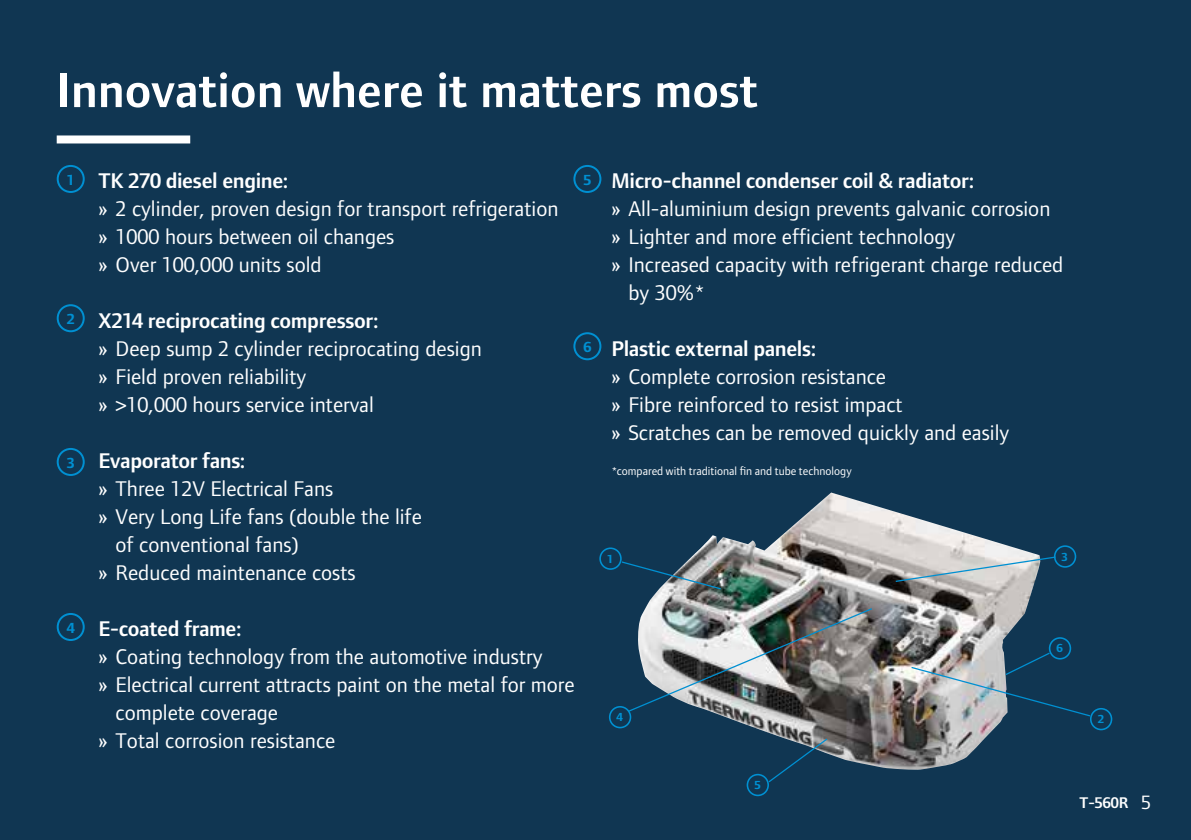
<style>
.page{position:relative;width:1191px;height:840px;background:#fff}
.page>*{position:absolute;margin:0;border:0;box-sizing:border-box;transform-origin:0 0}
.t1{font:600 50px "Foundry Form Sans Blonde";color:#fff}
.t2{font:22px/28px "Foundry Form Sans Blonde";color:#fff}
.t3{font:600 22px "Foundry Form Sans Blonde";letter-spacing:-.015em;color:#fff}
.t4{font:600 16px "Foundry Form Sans Blonde";color:#fff}
.t5{font:700 15.2px "Foundry Form Sans Blonde";color:#0090d2}
.t6{font:12px "Foundry Form Sans Blonde";color:#fff}
.t7{font:700 12px "Foundry Form Sans Blonde";color:#0090d2}
.s1{font-weight:400;font-size:20px}
</style>
<div class="page">
<div style="left:0;top:0;width:1191px;height:839px;background:#103652"></div>
<div style="left:57px;top:165px;width:28px;height:28px;border:2px solid #0090d2;border-radius:50%"></div>
<div style="left:573px;top:165px;width:28px;height:28px;border:2px solid #0090d2;border-radius:50%"></div>
<div style="left:57px;top:304px;width:28px;height:28px;border:2px solid #0090d2;border-radius:50%"></div>
<div style="left:573px;top:332px;width:28px;height:28px;border:2px solid #0090d2;border-radius:50%"></div>
<div style="left:57px;top:447px;width:28px;height:28px;border:2px solid #0090d2;border-radius:50%"></div>
<div style="left:57px;top:612px;width:28px;height:28px;border:2px solid #0090d2;border-radius:50%"></div>
<img style="left:646px;top:492px;width:393px;height:277px">
<svg style="left:620px;top:560px;width:102px;height:30px"></svg>
<div style="left:1090px;top:707px;width:22px;height:23px;border:2px solid #0090d2;border-radius:50%"></div>
<div style="left:599px;top:547px;width:22px;height:22px;border:2px solid #0090d2;border-radius:50%"></div>
<div style="left:1048px;top:636px;width:23px;height:23px;border:2px solid #0090d2;border-radius:50%"></div>
<div style="left:609px;top:705px;width:22px;height:23px;border:2px solid #0090d2;border-radius:50%"></div>
<div style="left:746px;top:773px;width:23px;height:22px;border:2px solid #0090d2;border-radius:50%"></div>
<div style="left:1054px;top:545px;width:22px;height:22px;border:2px solid #0090d2;border-radius:50%"></div>
<svg style="left:767px;top:736px;width:61px;height:47px"></svg>
<img style="left:626px;top:606px;width:247px;height:106px">
<img style="left:910px;top:651px;width:181px;height:66px">
<svg style="left:894px;top:555px;width:163px;height:27px;background:#b0b8bc"></svg>
<div style="left:57px;top:135px;width:133px;height:8px;background:#fff"></div>
<h1 class="t1" style="left:57px;top:62px;width:703px">Innovation where it matters most</h1>
<p class="t3" style="left:99px;top:168px;width:191px">TK 270 diesel engine:</p>
<p class="t2" style="left:99px;top:194px;width:461px">» 2 cylinder, proven design for transport refrigeration » 1000 hours between oil changes<br>» Over 100,000 units sold</p>
<p class="t3" style="left:99px;top:308px;width:281px">X214 reciprocating compressor:</p>
<p class="t2" style="left:99px;top:334px;width:385px">» Deep sump 2 cylinder reciprocating design » Field proven reliability<br>» &gt;10,000 hours service interval</p>
<p class="t3" style="left:99px;top:448px;width:148px">Evaporator fans:</p>
<p class="t2" style="left:99px;top:474px;width:236px">» Three 12V Electrical Fans</p>
<p class="t2" style="left:99px;top:502px;width:325px">» Very Long Life fans (double the life</p>
<p class="t2" style="left:116px;top:530px;width:185px">of conventional fans)</p>
<p class="t2" style="left:99px;top:558px;width:258px">» Reduced maintenance costs</p>
<p class="t3" style="left:99px;top:616px;width:144px">E-coated frame:</p>
<p class="t2" style="left:99px;top:642px;width:445px">» Coating technology from the automotive industry</p>
<p class="t2" style="left:99px;top:670px;width:477px">» Electrical current attracts paint on the metal for more</p>
<p class="t2" style="left:116px;top:698px;width:164px">complete coverage</p>
<p class="t2" style="left:99px;top:726px;width:238px">» Total corrosion resistance</p>
<p class="t5" style="left:67px;top:171px;width:10px">1</p>
<p class="t5" style="left:583px;top:171px;width:10px">5</p>
<p class="t5" style="left:67px;top:310px;width:10px">2</p>
<p class="t5" style="left:583px;top:338px;width:10px">6</p>
<p class="t5" style="left:67px;top:454px;width:10px">3</p>
<p class="t5" style="left:67px;top:619px;width:10px">4</p>
<p class="t3" style="left:611px;top:168px;width:364px">Micro-channel condenser coil &amp; radiator:</p>
<p class="t2" style="left:611px;top:194px;width:440px">» All-aluminium design prevents galvanic corrosion</p>
<p class="t2" style="left:611px;top:222px;width:345px">» Lighter and more efficient technology</p>
<p class="t2" style="left:611px;top:250px;width:453px">» Increased capacity with refrigerant charge reduced</p>
<p class="t2" style="left:628px;top:278px;width:78px">by 30%*</p>
<p class="t3" style="left:611px;top:336px;width:206px">Plastic external panels:</p>
<p class="t2" style="left:611px;top:362px;width:399px">» Complete corrosion resistance<br>» Fibre reinforced to resist impact<br>» Scratches can be removed quickly and easily</p>
<p class="t6" style="left:611px;top:464px;width:242px">*compared with traditional fin and tube technology</p>
<p class="t7" style="left:607px;top:551px;width:8px">1</p>
<p class="t7" style="left:1061px;top:549px;width:8px">3</p>
<p class="t7" style="left:616px;top:710px;width:8px">4</p>
<p class="t7" style="left:754px;top:778px;width:8px">5</p>
<p class="t7" style="left:1056px;top:641px;width:8px">6</p>
<p class="t7" style="left:1097px;top:712px;width:8px">2</p>
<p class="t4" style="left:1079px;top:793px;width:73px">T-560R <span class="s1">5</span></p>
</div>
